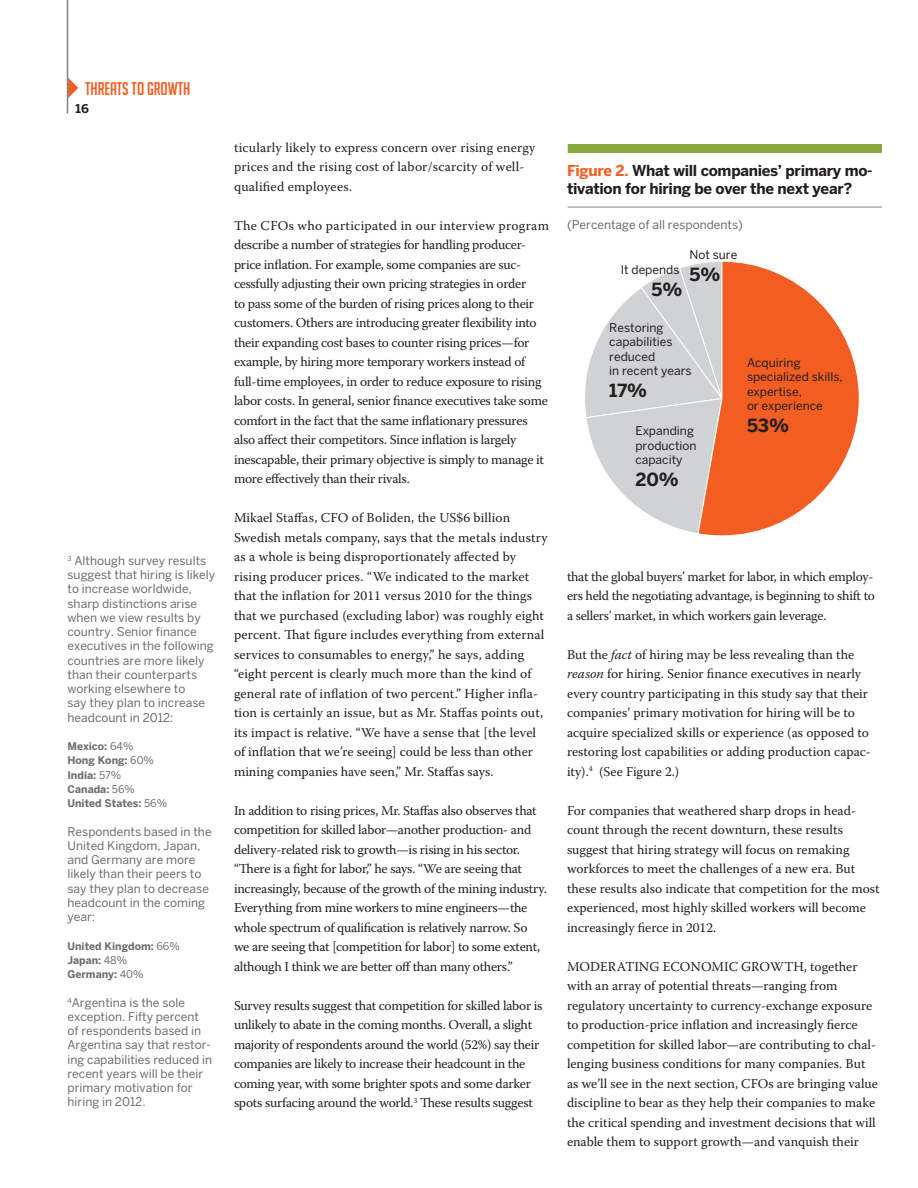
<style>
.page{position:relative;width:918px;height:1188px;background:#fff}
.page>*{position:absolute;margin:0;border:0;box-sizing:border-box;transform-origin:0 0}
.t1{font:18px "Big Noodle Titling";color:#f25d21}
.t2{font:700 18px "Benton Sans";color:#231f20}
.t3{font:700 15px/18px "Benton Sans";letter-spacing:-.02em;color:#231f20}
.text{font:13.5px/19.5px "Warnock Pro";letter-spacing:-.005em;color:#231f20}
.text-2{font:13.5px/19.5px "Warnock Pro";letter-spacing:.015em;color:#231f20}
.t4{font:12px/14.2px "Benton Sans";color:#6c6d70}
.t5{font:12px/14.4px "Benton Sans";color:#231f20}
.t6{font:700 12px "Benton Sans";color:#231f20}
.t7{font:700 10.5px "Benton Sans";color:#6c6d70}
.s1{font-weight:400}
.s2{color:#f25d21}
.s3{font-style:italic}
</style>
<div class="page">
<svg style="left:68px;top:78px;width:10px;height:20px"></svg>
<hr style="left:67px;top:0;width:1px;height:113px;background:#808285">
<div style="left:568px;top:144px;width:314px;height:9px;background:#88a73d"></div>
<hr style="left:568px;top:207px;width:314px;height:1px;background:#808285">
<svg style="left:585px;top:264px;width:113px;height:269px"></svg>
<svg style="left:698px;top:261px;width:162px;height:275px"></svg>
<p class="t1" style="left:85px;top:78px;width:107px">THREATS TO GROWTH</p>
<p class="t6" style="left:76px;top:102px;width:15px">16</p>
<p class="t4" style="left:68px;top:553px;width:149px"><sup>3</sup> Although survey results suggest that hiring is likely to increase worldwide, sharp distinctions arise when we view results by country. Senior finance executives in the following countries are more likely than their counterparts working elsewhere to<br>say they plan to increase headcount in 2012:</p>
<p class="t7" style="left:68px;top:740px;width:68px">Mexico: <span class="s1">64%</span></p>
<p class="t7" style="left:68px;top:754px;width:88px">Hong Kong: <span class="s1">60%</span></p>
<p class="t7" style="left:68px;top:768px;width:55px">India: <span class="s1">57%</span></p>
<p class="t7" style="left:68px;top:783px;width:69px">Canada: <span class="s1">56%</span></p>
<p class="t7" style="left:68px;top:797px;width:101px">United States: <span class="s1">56%</span></p>
<p class="t4" style="left:68px;top:824px;width:146px">Respondents based in the<br>United Kingdom, Japan, and Germany are more likely than their peers to say they plan to decrease headcount in the coming year:</p>
<p class="t7" style="left:68px;top:939px;width:114px">United Kingdom: <span class="s1">66%</span></p>
<p class="t7" style="left:68px;top:954px;width:61px">Japan: <span class="s1">48%</span></p>
<p class="t7" style="left:68px;top:968px;width:78px">Germany: <span class="s1">40%</span></p>
<p class="t4" style="left:68px;top:995px;width:146px"><sup>4</sup>Argentina is the sole exception. Fifty percent of respondents based in<br>Argentina say that restor&shy;ing capabilities reduced in recent years will be their primary motivation for hiring in 2012.</p>
<p class="text-2" style="left:234px;top:137px;width:303px">ticularly likely to express concern over rising energy prices and the rising cost of labor/scarcity of well&shy;qualified employees.</p>
<p class="text" style="left:234px;top:215px;width:317px">The CFOs who participated in our interview program describe a number of strategies for handling producer&shy;price inflation. For example, some companies are suc&shy;cessfully adjusting their own pricing strategies in order<br>to pass some of the burden of rising prices along to their customers. Others are introducing greater flexibility into their expanding cost bases to counter rising prices—for example, by hiring more temporary workers instead of full-time employees, in order to reduce exposure to rising labor costs. In general, senior finance executives take some comfort in the fact that the same inflationary pressures also affect their competitors. Since inflation is largely inescapable, their primary objective is simply to manage it more effectively than their rivals.</p>
<p class="text" style="left:234px;top:508px;width:315px">Mikael Staffas, CFO of Boliden, the US$6 billion Swedish metals company, says that the metals industry as a whole is being disproportionately affected by rising producer prices. “We indicated to the market that the inflation for 2011 versus 2010 for the things that we purchased (excluding labor) was roughly eight percent. That figure includes everything from external services to consumables to energy,” he says, adding “eight percent is clearly much more than the kind of general rate of inflation of two percent.” Higher infla&shy;tion is certainly an issue, but as Mr. Staffas points out, its impact is relative. “We have a sense that [the level of inflation that we’re seeing] could be less than other mining companies have seen,” Mr. Staffas says.</p>
<p class="text" style="left:234px;top:800px;width:314px">In addition to rising prices, Mr. Staffas also observes that competition for skilled labor—another production- and delivery-related risk to growth—is rising in his sector. “There is a fight for labor,” he says. “We are seeing that increasingly, because of the growth of the mining industry.<br>Everything from mine workers to mine engineers—the whole spectrum of qualification is relatively narrow. So<br>we are seeing that [competition for labor] to some extent, although I think we are better off than many others.”</p>
<p class="text" style="left:234px;top:995px;width:310px">Survey results suggest that competition for skilled labor is unlikely to abate in the coming months. Overall, a slight majority of respondents around the world (52%) say their companies are likely to increase their headcount in the coming year, with some brighter spots and some darker spots surfacing around the world.<sup>3</sup> These results suggest</p>
<p class="t3" style="left:567px;top:161px;width:307px"><span class="s2">Figure 2.</span> What will companies’ primary mo&shy;tivation for hiring be over the next year?</p>
<p class="t4" style="left:567px;top:218px;width:178px">(Percentage of all respondents)</p>
<p class="t5" style="left:689px;top:247px;width:49px">Not sure</p>
<p class="t2" style="left:689px;top:263px;width:32px">5%</p>
<p class="t5" style="left:621px;top:262px;width:60px">It depends</p>
<p class="t2" style="left:652px;top:278px;width:32px">5%</p>
<p class="t5" style="left:609px;top:320px;width:56px">Restoring</p>
<p class="t5" style="left:609px;top:335px;width:65px">capabilities</p>
<p class="t5" style="left:609px;top:349px;width:47px">reduced</p>
<p class="t5" style="left:609px;top:363px;width:84px">in recent years</p>
<p class="t2" style="left:609px;top:379px;width:39px">17%</p>
<p class="t5" style="left:635px;top:424px;width:60px">Expanding</p>
<p class="t5" style="left:635px;top:438px;width:63px">production</p>
<p class="t5" style="left:635px;top:452px;width:49px">capacity</p>
<p class="t2" style="left:635px;top:468px;width:45px">20%</p>
<p class="t5" style="left:747px;top:355px;width:55px">Acquiring</p>
<p class="t5" style="left:747px;top:370px;width:97px">specialized skills,</p>
<p class="t5" style="left:747px;top:384px;width:77px">expertise,<br>or experience</p>
<p class="t2" style="left:747px;top:415px;width:44px">53%</p>
<p class="text" style="left:567px;top:566px;width:309px;text-align:justify">that the global buyers’ market for labor, in which employ&shy;ers held the negotiating advantage, is beginning to shift to a sellers’ market, in which workers gain leverage.</p>
<p class="text" style="left:567px;top:644px;width:305px">But the <span class="s3">fact</span> of hiring may be less revealing than the <span class="s3">reason</span> for hiring. Senior finance executives in nearly every country participating in this study say that their companies’ primary motivation for hiring will be to acquire specialized skills or experience (as opposed to restoring lost capabilities or adding production capac&shy;ity).<sup>4</sup> (See Figure 2.)</p>
<p class="text" style="left:567px;top:800px;width:314px">For companies that weathered sharp drops in head&shy;count through the recent downturn, these results suggest that hiring strategy will focus on remaking workforces to meet the challenges of a new era. But these results also indicate that competition for the most experienced, most highly skilled workers will become increasingly fierce in 2012.</p>
<p class="text" style="left:567px;top:956px;width:312px">MODERATING ECONOMIC GROWTH, together with an array of potential threats—ranging from regulatory uncertainty to currency-exchange exposure to production-price inflation and increasingly fierce competition for skilled labor—are contributing to chal&shy;lenging business conditions for many companies. But as we’ll see in the next section, CFOs are bringing value discipline to bear as they help their companies to make the critical spending and investment decisions that will enable them to support growth—and vanquish their</p>
</div>
